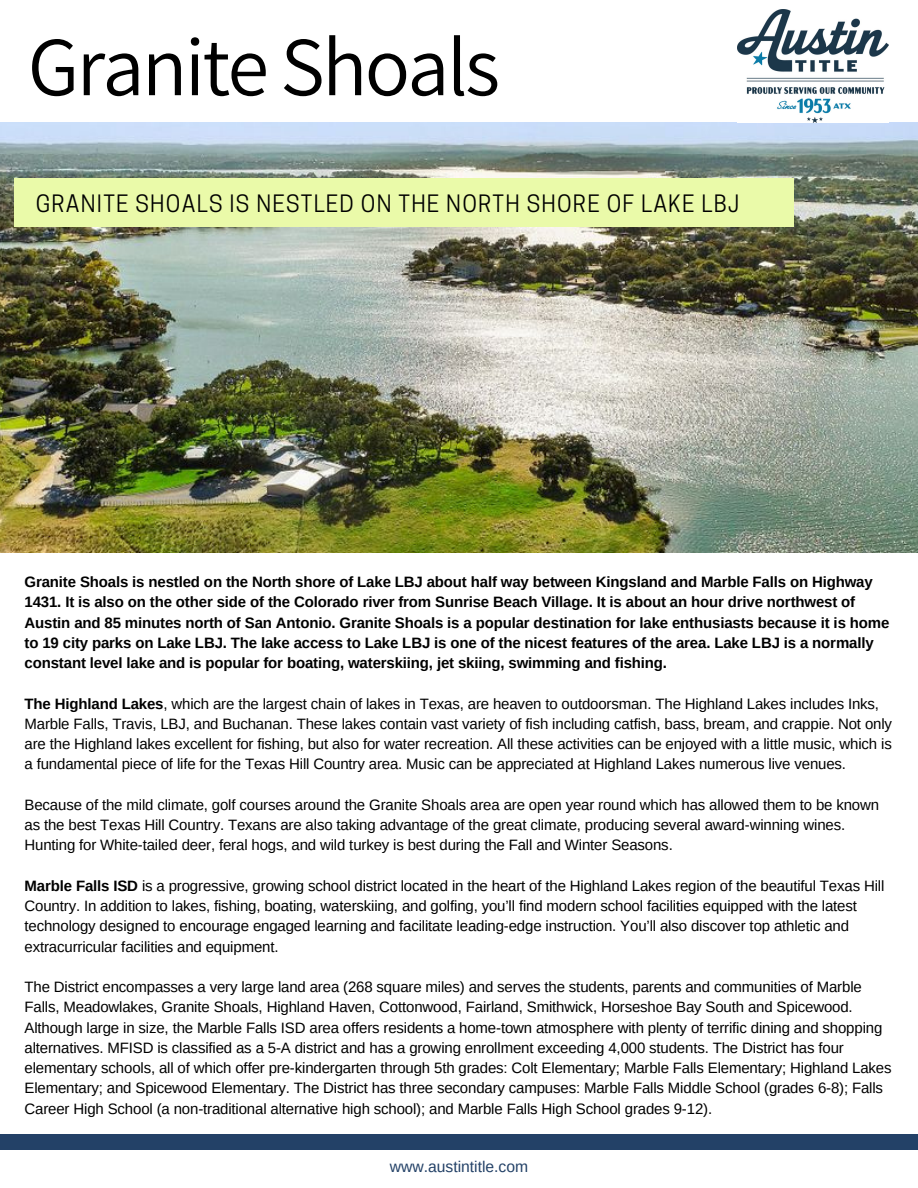
<style>
.page{position:relative;width:918px;height:1188px;background:#fff}
.page>*{position:absolute;margin:0;border:0;box-sizing:border-box;transform-origin:0 0}
.t1{font:84px "Assistant";letter-spacing:-.03em;color:#000}
.t2{font:22.5px "Cooper Hewitt";letter-spacing:.055em;color:#000}
.t3{font:15.6px "Arimo";color:#234167}
.t4{font:15px/20.2px "Arimo";letter-spacing:-.01em;color:#000}
.t5{font:700 15px/20.2px "Arimo";letter-spacing:-.01em;color:#000}
.s1{font-weight:700}
</style>
<div class="page">
<img style="left:0;top:123px;width:918px;height:429px">
<div style="left:14px;top:178px;width:780px;height:49px;background:#eafaa9"></div>
<div style="left:0;top:1134px;width:918px;height:16px;background:#234167"></div>
<img style="left:738px;top:9px;width:151px;height:114px">
<h1 class="t1" style="left:28px;top:9px;width:474px">Granite Shoals</h1>
<h2 class="t2" style="left:36px;top:195px;width:705px">GRANITE SHOALS IS NESTLED ON THE NORTH SHORE OF LAKE LBJ</h2>
<p class="t5" style="left:25px;top:572px;width:866px">Granite Shoals is nestled on the North shore of Lake LBJ about half way between Kingsland and Marble Falls on Highway 1431. It is also on the other side of the Colorado river from Sunrise Beach Village. It is about an hour drive northwest of Austin and 85 minutes north of San Antonio. Granite Shoals is a popular destination for lake enthusiasts because it is home to 19 city parks on Lake LBJ. The lake access to Lake LBJ is one of the nicest features of the area. Lake LBJ is a normally constant level lake and is popular for boating, waterskiing, jet skiing, swimming and fishing.</p>
<p class="t4" style="left:25px;top:693px;width:869px"><span class="s1">The Highland Lakes</span>, which are the largest chain of lakes in Texas, are heaven to outdoorsman. The Highland Lakes includes Inks, Marble Falls, Travis, LBJ, and Buchanan. These lakes contain vast variety of fish including catfish, bass, bream, and crappie. Not only are the Highland lakes excellent for fishing, but also for water recreation. All these activities can be enjoyed with a little music, which is a fundamental piece of life for the Texas Hill Country area. Music can be appreciated at Highland Lakes numerous live venues.</p>
<p class="t4" style="left:25px;top:795px;width:856px">Because of the mild climate, golf courses around the Granite Shoals area are open year round which has allowed them to be known as the best Texas Hill Country. Texans are also taking advantage of the great climate, producing several award-winning wines.<br>Hunting for White-tailed deer, feral hogs, and wild turkey is best during the Fall and Winter Seasons.</p>
<p class="t4" style="left:25px;top:876px;width:861px"><span class="s1">Marble Falls ISD</span> is a progressive, growing school district located in the heart of the Highland Lakes region of the beautiful Texas Hill Country. In addition to lakes, fishing, boating, waterskiing, and golfing, you’ll find modern school facilities equipped with the latest technology designed to encourage engaged learning and facilitate leading-edge instruction. You’ll also discover top athletic and extracurricular facilities and equipment.</p>
<p class="t4" style="left:25px;top:977px;width:869px">The District encompasses a very large land area (268 square miles) and serves the students, parents and communities of Marble Falls, Meadowlakes, Granite Shoals, Highland Haven, Cottonwood, Fairland, Smithwick, Horseshoe Bay South and Spicewood.<br>Although large in size, the Marble Falls ISD area offers residents a home-town atmosphere with plenty of terrific dining and shopping alternatives. MFISD is classified as a 5-A district and has a growing enrollment exceeding 4,000 students. The District has four elementary schools, all of which offer pre-kindergarten through 5th grades: Colt Elementary; Marble Falls Elementary; Highland Lakes Elementary; and Spicewood Elementary. The District has three secondary campuses: Marble Falls Middle School (grades 6-8); Falls Career High School (a non-traditional alternative high school); and Marble Falls High School grades 9-12).</p>
<p class="t3" style="left:390px;top:1158px;width:140px">www.austintitle.com</p>
</div>
